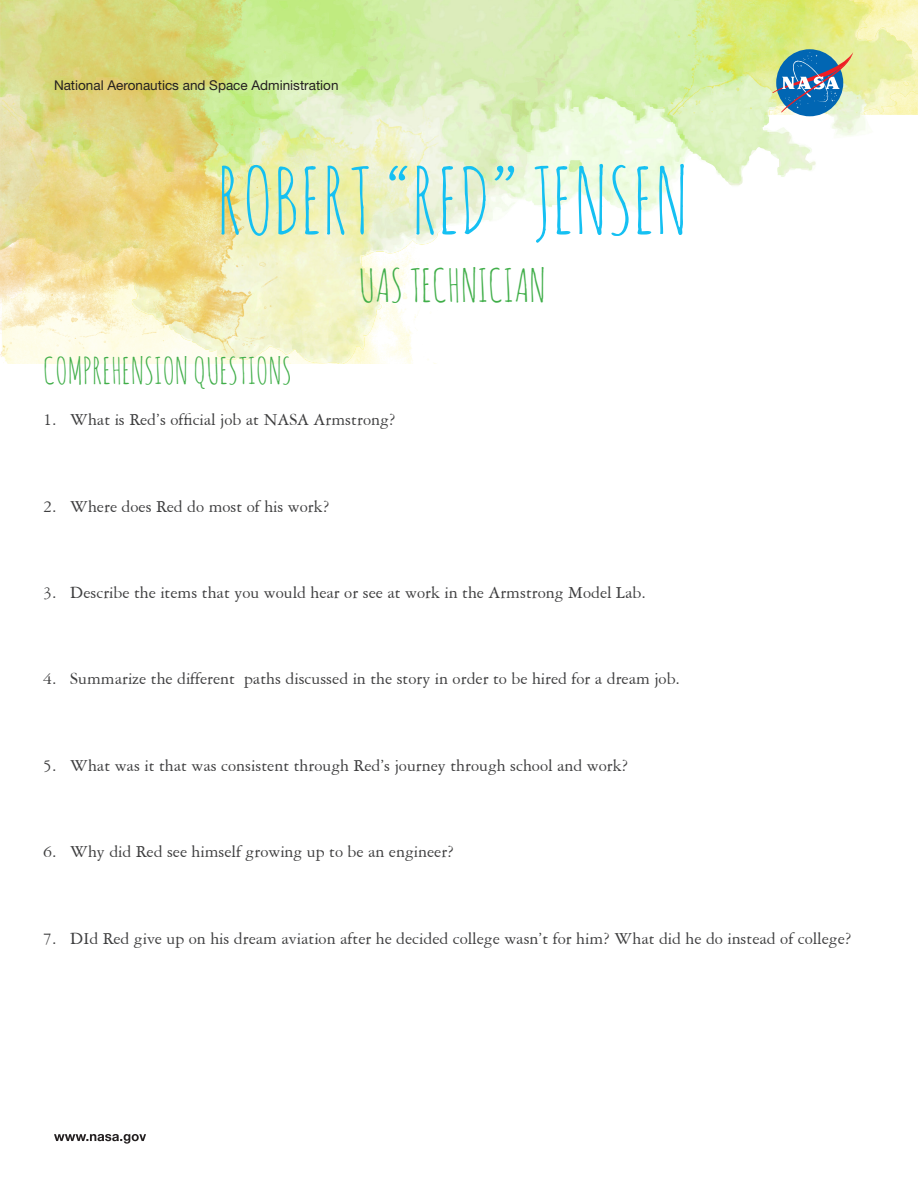
<style>
.page{position:relative;width:918px;height:1188px;background:#fff}
.page>*{position:absolute;margin:0;border:0;box-sizing:border-box;transform-origin:0 0}
.t1{font:90px "Amatic SC";color:#15c0f2}
.t2{font:45px "Amatic SC";color:#40ae49}
.t3{font:36px "Amatic SC";color:#40ae49}
.t4{font:18px "American Garamond BT";color:#3e3e3f}
.t5{font:13.5px "Helvetica Neue";color:#231f20}
</style>
<div class="page">
<img style="left:0;top:0;width:918px;height:364px">
<div style="left:776px;top:49px;width:67px;height:67px;background:#0166b3;border-radius:50%"></div>
<svg style="left:772px;top:52px;width:81px;height:61px"></svg>
<svg style="left:54px;top:1134px;width:92px;height:10px"></svg>
<p class="t5" style="left:54px;top:77px;width:286px">National Aeronautics and Space Administration</p>
<p class="t1" style="left:217px;top:143px;width:473px">ROBERT “RED” JENSEN</p>
<p class="t2" style="left:359px;top:256px;width:189px">UAS TECHNICIAN</p>
<p class="t3" style="left:43px;top:348px;width:250px">COMPREHENSION QUESTIONS</p>
<p class="t4" style="left:43px;top:409px;width:354px">1. What is Red’s official job at NASA Armstrong?</p>
<p class="t4" style="left:43px;top:496px;width:288px">2. Where does Red do most of his work?</p>
<p class="t4" style="left:43px;top:582px;width:604px">3. Describe the items that you would hear or see at work in the Armstrong Model Lab.</p>
<p class="t4" style="left:43px;top:669px;width:638px">4. Summarize the different paths discussed in the story in order to be hired for a dream job.</p>
<p class="t4" style="left:43px;top:755px;width:587px">5. What was it that was consistent through Red’s journey through school and work?</p>
<p class="t4" style="left:43px;top:841px;width:412px">6. Why did Red see himself growing up to be an engineer?</p>
<p class="t4" style="left:43px;top:928px;width:810px">7. DId Red give up on his dream aviation after he decided college wasn’t for him? What did he do instead of college?</p>
</div>
